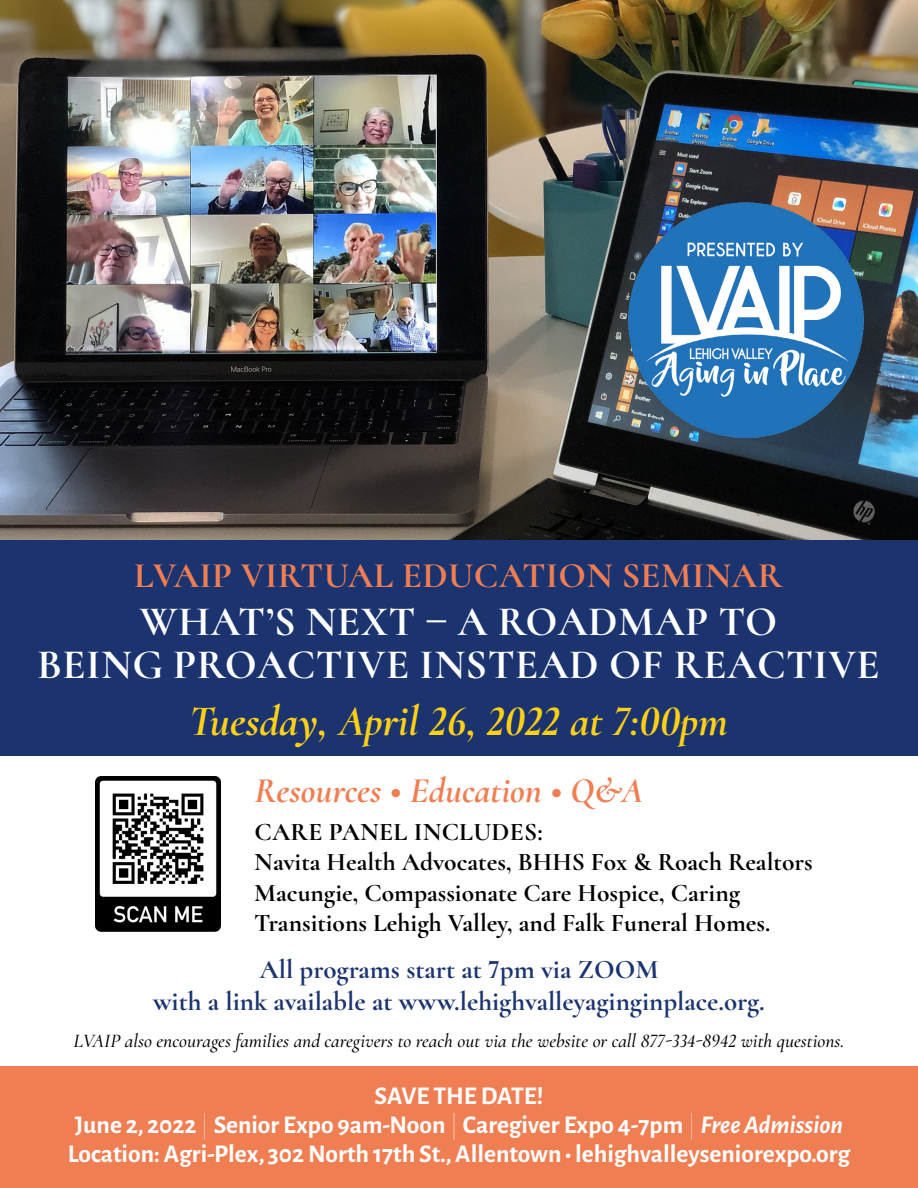
<style>
.page{position:relative;width:918px;height:1188px;background:#fff}
.page>*{position:absolute;margin:0;border:0;box-sizing:border-box;transform-origin:0 0}
.t1{font:italic 700 43.5px "Cormorant Garamond";color:#ffd115}
.t2{font:700 42px/43.5px "Cormorant Garamond";letter-spacing:.01em;color:#fff;text-align:center}
.t3{font:700 36px "Cormorant Garamond";letter-spacing:.01em;color:#f07e53}
.t4{font:italic 700 36px "Cormorant Garamond";color:#f07e53}
.t5{font:700 27px/32.4px "Cormorant Garamond";color:#1b346f;text-align:center}
.t6{font:700 25.5px/29.2px "Alegreya Sans";color:#fff;text-align:center}
.t7{font:700 25.5px/30.6px "Cormorant Garamond";color:#000}
.t8{font:italic 500 19.5px "Cormorant Garamond";color:#000}
.s1{font-weight:100}
.s2{font-style:italic}
</style>
<div class="page">
<img style="left:0;top:0;width:918px;height:540px">
<div style="left:0;top:540px;width:918px;height:216px;background:#1b346f"></div>
<img style="left:629px;top:202px;width:235px;height:236px">
<div style="left:0;top:1066px;width:918px;height:122px;background:#f07e53"></div>
<img style="left:96px;top:776px;width:125px;height:156px">
<h3 class="t3" style="left:134px;top:553px;width:650px">LVAIP VIRTUAL EDUCATION SEMINAR</h3>
<h2 class="t2" style="left:37px;top:599px;width:844px">WHAT’S NEXT – A ROADMAP TO<br>BEING PROACTIVE INSTEAD OF REACTIVE</h2>
<h1 class="t1" style="left:189px;top:695px;width:540px">Tuesday, April 26, 2022 at 7:00pm</h1>
<h3 class="t4" style="left:254px;top:769px;width:391px">Resources • Education • Q&amp;A</h3>
<p class="t7" style="left:254px;top:816px;width:560px">CARE PANEL INCLUDES:<br>Navita Health Advocates, BHHS Fox &amp; Roach Realtors Macungie, Compassionate Care Hospice, Caring Transitions Lehigh Valley, and Falk Funeral Homes.</p>
<p class="t5" style="left:153px;top:953px;width:613px">All programs start at 7pm via ZOOM<br>with a link available at www.lehighvalleyaginginplace.org.</p>
<p class="t8" style="left:74px;top:1029px;width:772px">LVAIP also encourages families and caregivers to reach out via the website or call 877-334-8942 with questions.</p>
<p class="t6" style="left:68px;top:1079px;width:784px">SAVE THE DATE!<br>June 2, 2022 <span class="s1">|</span> Senior Expo 9am-Noon <span class="s1">|</span> Caregiver Expo 4-7pm <span class="s1">|</span> <span class="s2">Free Admission<br></span>Location: Agri-Plex, 302 North 17th St., Allentown • lehighvalleyseniorexpo.org</p>
</div>
